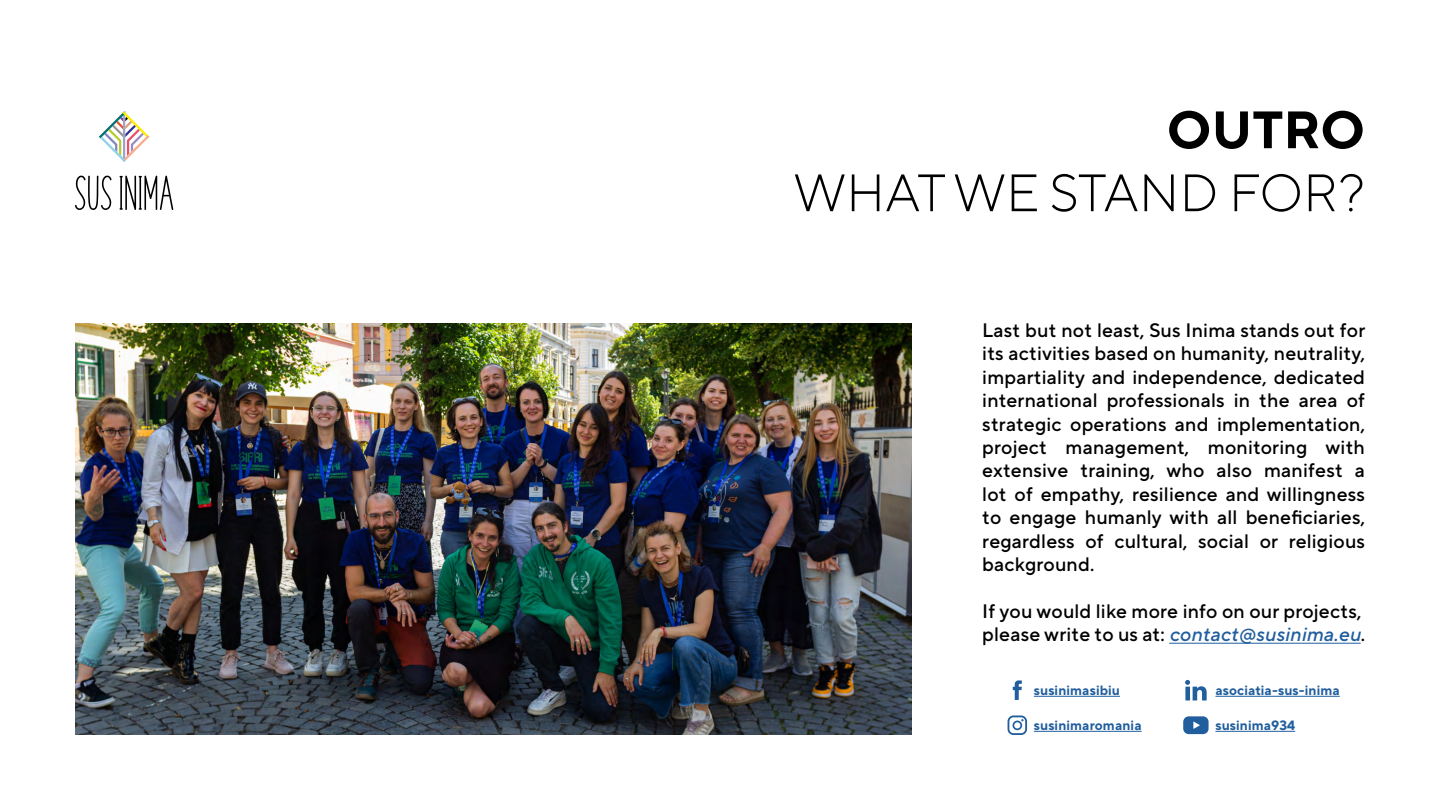
<style>
.page{position:relative;width:1440px;height:810px;background:#fff}
.page>*{position:absolute;margin:0;border:0;box-sizing:border-box;transform-origin:0 0}
.t1{font:300 52.5px "TT Norms Pro";color:#000}
.t2{font:700 52.5px "TT Norms Pro";color:#000}
.t3{font:500 19.5px/23.4px "TT Norms Pro";letter-spacing:.01em;color:#000;text-align:justify}
.t4{font:700 13.5px "TT Norms Pro";letter-spacing:.01em;color:#215e9e}
.s1{font-style:italic;color:#215e9e}
</style>
<div class="page">
<hr style="left:1169px;top:643px;width:192px;height:1px;background:#215e9e">
<svg style="left:75px;top:176px;width:37px;height:34px"></svg>
<svg style="left:120px;top:176px;width:53px;height:34px"></svg>
<svg style="left:99px;top:111px;width:50px;height:51px"></svg>
<img style="left:75px;top:323px;width:836px;height:412px">
<hr style="left:1034px;top:696px;width:86px;height:1px;background:#215e9e">
<hr style="left:1215px;top:731px;width:80px;height:1px;background:#215e9e">
<hr style="left:1034px;top:731px;width:108px;height:1px;background:#215e9e">
<hr style="left:1215px;top:696px;width:125px;height:1px;background:#215e9e">
<svg style="left:1013px;top:680px;width:9px;height:20px"></svg>
<svg style="left:1008px;top:715px;width:19px;height:20px"></svg>
<svg style="left:1183px;top:716px;width:26px;height:18px"></svg>
<svg style="left:1185px;top:680px;width:22px;height:21px"></svg>
<h1 class="t2" style="left:1167px;top:95px;width:200px">OUTRO</h1>
<h1 class="t1" style="left:794px;top:159px;width:573px">WHAT WE STAND FOR?</h1>
<p class="t3" style="left:982px;top:318px;width:385px">Last but not least, Sus Inima stands out for its activities based on humanity, neutrality, impartiality and independence, dedicated international professionals in the area of strategic operations and implementation, project management, monitoring with extensive training, who also manifest a lot of empathy, resilience and willingness to engage humanly with all beneficiaries, regardless of cultural, social or religious background.</p>
<p class="t3" style="left:982px;top:599px;width:384px">If you would like more info on our projects, please write to us at: <span class="s1">contact@susinima.eu</span>.</p>
<p class="t4" style="left:1034px;top:681px;width:88px">susinimasibiu</p>
<p class="t4" style="left:1034px;top:716px;width:109px">susinimaromania</p>
<p class="t4" style="left:1215px;top:716px;width:81px">susinima934</p>
<p class="t4" style="left:1215px;top:681px;width:126px">asociatia-sus-inima</p>
</div>
